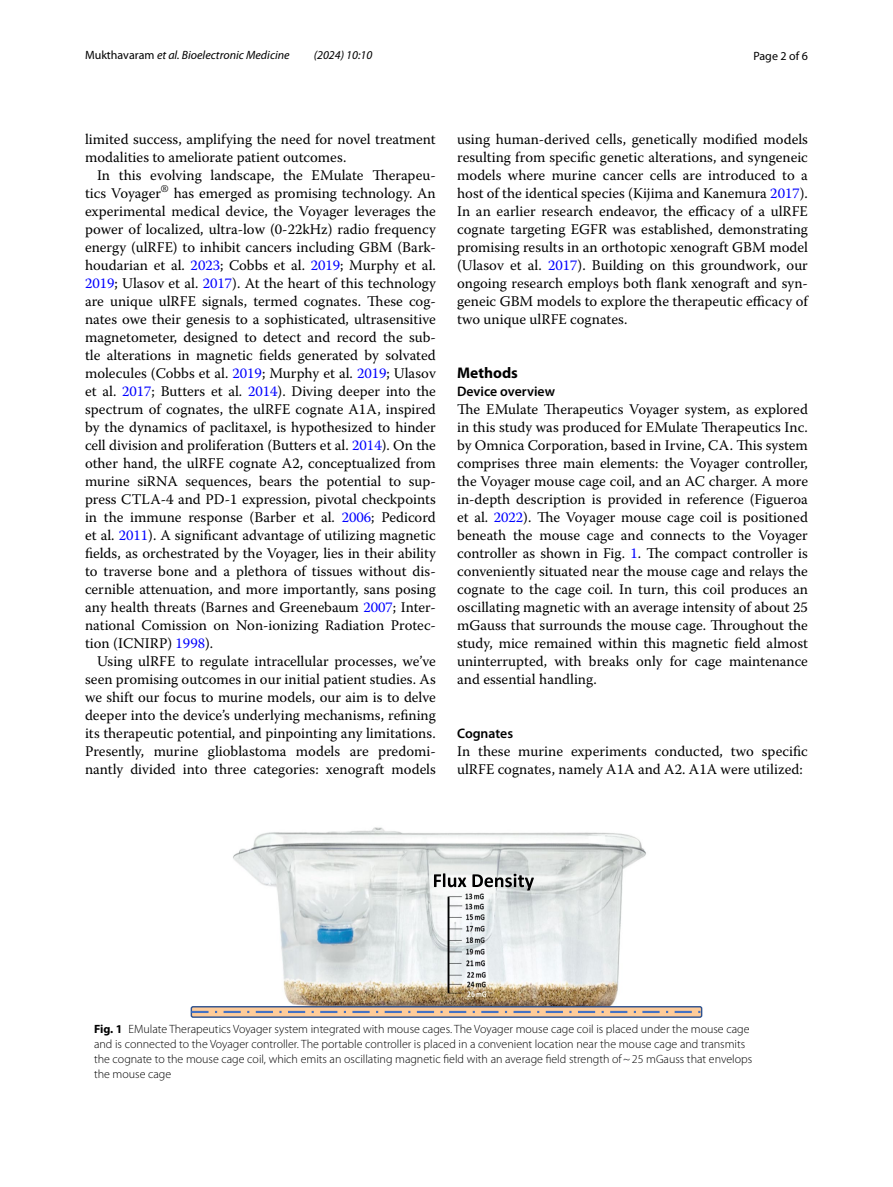
<style>
.page{position:relative;width:893px;height:1187px;background:#fff}
.page>*{position:absolute;margin:0;border:0;box-sizing:border-box;transform-origin:0 0}
.t1{font:700 15.45px "Myriad Pro";color:#000}
.t2{font:14.7px/18px "Warnock Pro";color:#000;text-align:justify}
.t3{font:600 13.8px "Myriad Pro";color:#000}
.t4{font:300 12px/15px "Myriad Pro";color:#000}
.t5{font:italic 12px "Myriad Pro";color:#000}
.t6{font:12px "Myriad Pro";color:#000}
.s1{font-style:normal}
.s2{color:#00f}
.s3{font-weight:700}
</style>
<div class="page">
<img style="left:233px;top:827px;width:413px;height:178px">
<svg style="left:191px;top:1006px;width:511px;height:11px;background:#dab89c"></svg>
<div style="left:191px;top:1005px;width:511px;height:12px;border:1px solid #2f528f;border-radius:2px"></div>
<svg style="left:191px;top:1010px;width:511px;height:2px"></svg>
<svg style="left:434px;top:873px;width:100px;height:17px"></svg>
<p class="t5" style="left:85px;top:48px;width:206px"><span class="s1">Mukthavaram</span> et al. Bioelectronic Medicine</p>
<p class="t5" style="left:314px;top:48px;width:60px">(2024) 10:10</p>
<p class="t6" style="left:753px;top:48px;width:56px">Page 2 of 6</p>
<p class="t2" style="left:85px;top:130px;width:352px">limited success, amplifying the need for novel treatment modalities to ameliorate patient outcomes.</p>
<p class="t2" style="left:85px;top:166px;width:352px;text-indent:12px">In this evolving landscape, the EMulate Therapeu&shy;tics Voyager<sup>®</sup> has emerged as promising technology. An experimental medical device, the Voyager leverages the power of localized, ultra-low (0-22kHz) radio frequency energy (ulRFE) to inhibit cancers including GBM (Bark&shy;houdarian et al. <span class="s2">2023</span>; Cobbs et al. <span class="s2">2019</span>; Murphy et al.<br><span class="s2">2019</span>; Ulasov et al. <span class="s2">2017</span>). At the heart of this technology are unique ulRFE signals, termed cognates. These cog&shy;nates owe their genesis to a sophisticated, ultrasensitive magnetometer, designed to detect and record the sub&shy;tle alterations in magnetic fields generated by solvated molecules (Cobbs et al. <span class="s2">2019</span>; Murphy et al. <span class="s2">2019</span>; Ulasov et al. <span class="s2">2017</span>; Butters et al. <span class="s2">2014</span>). Diving deeper into the spectrum of cognates, the ulRFE cognate A1A, inspired by the dynamics of paclitaxel, is hypothesized to hinder cell division and proliferation (Butters et al. <span class="s2">2014</span>). On the other hand, the ulRFE cognate A2, conceptualized from murine siRNA sequences, bears the potential to sup&shy;press CTLA-4 and PD-1 expression, pivotal checkpoints in the immune response (Barber et al. <span class="s2">2006</span>; Pedicord et al. <span class="s2">2011</span>). A significant advantage of utilizing magnetic fields, as orchestrated by the Voyager, lies in their ability to traverse bone and a plethora of tissues without dis&shy;cernible attenuation, and more importantly, sans posing any health threats (Barnes and Greenebaum <span class="s2">2007</span>; Inter&shy;national Comission on Non-ionizing Radiation Protec&shy;tion (ICNIRP) <span class="s2">1998</span>).</p>
<p class="t2" style="left:85px;top:652px;width:352px;text-indent:12px">Using ulRFE to regulate intracellular processes, we’ve seen promising outcomes in our initial patient studies. As we shift our focus to murine models, our aim is to delve deeper into the device’s underlying mechanisms, refining its therapeutic potential, and pinpointing any limitations.<br>Presently, murine glioblastoma models are predomi&shy;nantly divided into three categories: xenograft models</p>
<p class="t2" style="left:457px;top:130px;width:352px">using human-derived cells, genetically modified models resulting from specific genetic alterations, and syngeneic models where murine cancer cells are introduced to a host of the identical species (Kijima and Kanemura <span class="s2">2017</span>).<br>In an earlier research endeavor, the efficacy of a ulRFE cognate targeting EGFR was established, demonstrating promising results in an orthotopic xenograft GBM model (Ulasov et al. <span class="s2">2017</span>). Building on this groundwork, our ongoing research employs both flank xenograft and syn&shy;geneic GBM models to explore the therapeutic efficacy of two unique ulRFE cognates.</p>
<p class="t1" style="left:457px;top:362px;width:62px">Methods</p>
<p class="t3" style="left:457px;top:382px;width:99px">Device overview</p>
<p class="t2" style="left:457px;top:400px;width:352px">The EMulate Therapeutics Voyager system, as explored in this study was produced for EMulate Therapeutics Inc. by Omnica Corporation, based in Irvine, CA. This system comprises three main elements: the Voyager controller, the Voyager mouse cage coil, and an AC charger. A more in-depth description is provided in reference (Figueroa et al. <span class="s2">2022</span>). The Voyager mouse cage coil is positioned beneath the mouse cage and connects to the Voyager controller as shown in Fig. <span class="s2">1</span>. The compact controller is conveniently situated near the mouse cage and relays the cognate to the cage coil. In turn, this coil produces an oscillating magnetic with an average intensity of about 25 mGauss that surrounds the mouse cage. Throughout the study, mice remained within this magnetic field almost uninterrupted, with breaks only for cage maintenance and essential handling.</p>
<p class="t3" style="left:457px;top:724px;width:57px">Cognates</p>
<p class="t2" style="left:457px;top:742px;width:352px">In these murine experiments conducted, two specific ulRFE cognates, namely A1A and A2. A1A were utilized:</p>
<p class="t4" style="left:94px;top:1021px;width:660px"><span class="s3">Fig. 1</span> EMulate Therapeutics Voyager system integrated with mouse cages. The Voyager mouse cage coil is placed under the mouse cage and is connected to the Voyager controller. The portable controller is placed in a convenient location near the mouse cage and transmits the cognate to the mouse cage coil, which emits an oscillating magnetic field with an average field strength of~25 mGauss that envelops the mouse cage</p>
</div>
